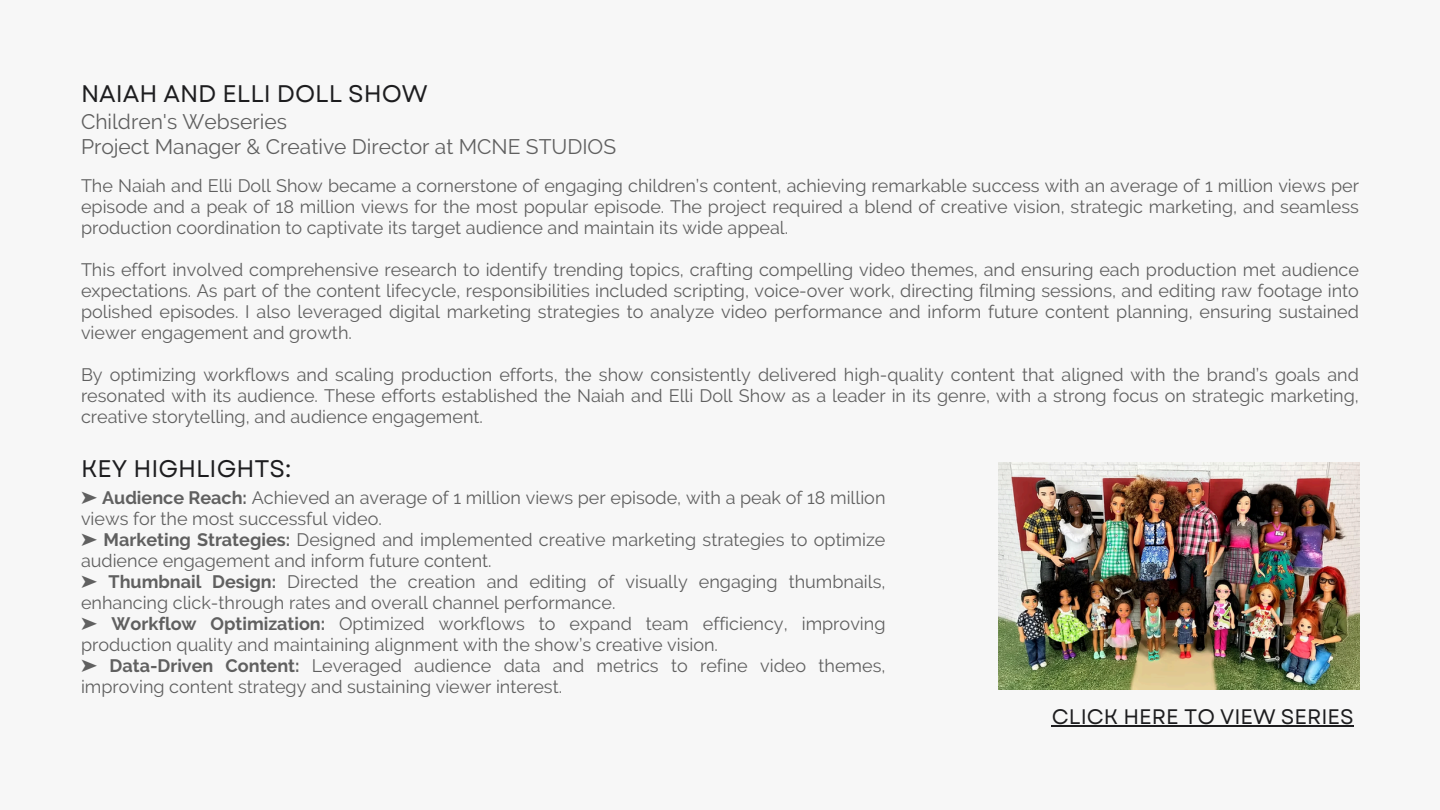
<style>
.page{position:relative;width:1440px;height:810px;background:#f7f7f7}
.page>*{position:absolute;margin:0;border:0;box-sizing:border-box;transform-origin:0 0}
.t1{font:24px "Garet";color:#1d1d1f}
.t2{font:21px "Raleway";color:#606060}
.t3{font:21px "Garet";color:#1d1d1f}
.t4{font:18px/21px "Raleway";color:#606060}
.s1{font-family:"Free Serif"}
.s2{font-weight:700}
</style>
<div class="page">
<img style="left:998px;top:463px;width:361px;height:227px">
<hr style="left:1052px;top:725px;width:302px;height:2px;background:#1d1d1f">
<h1 class="t1" style="left:81px;top:77px;width:348px">NAIAH AND ELLI DOLL SHOW</h1>
<h3 class="t2" style="left:81px;top:135px;width:537px">Project Manager &amp; Creative Director at MCNE STUDIOS</h3>
<p class="t4" style="left:81px;top:175px;width:1279px;text-align:justify">The Naiah and Elli Doll Show became a cornerstone of engaging children’s content, achieving remarkable success with an average of 1 million views per episode and a peak of 18 million views for the most popular episode. The project required a blend of creative vision, strategic marketing, and seamless production coordination to captivate its target audience and maintain its wide appeal.</p>
<p class="t4" style="left:81px;top:259px;width:1279px;text-align:justify">This effort involved comprehensive research to identify trending topics, crafting compelling video themes, and ensuring each production met audience expectations. As part of the content lifecycle, responsibilities included scripting, voice-over work, directing filming sessions, and editing raw footage into polished episodes. I also leveraged digital marketing strategies to analyze video performance and inform future content planning, ensuring sustained viewer engagement and growth.</p>
<p class="t4" style="left:81px;top:364px;width:1279px;text-align:justify">By optimizing workflows and scaling production efforts, the show consistently delivered high-quality content that aligned with the brand’s goals and resonated with its audience. These efforts established the Naiah and Elli Doll Show as a leader in its genre, with a strong focus on strategic marketing, creative storytelling, and audience engagement.</p>
<h3 class="t1" style="left:81px;top:452px;width:212px">KEY HIGHLIGHTS:</h3>
<h1 class="t4" style="left:81px;top:487px;width:806px"><span class="s1">➤</span> <span class="s2">Audience Reach:</span> Achieved an average of 1 million views per episode, with a peak of 18 million views for the most successful video.</h1>
<p class="t4" style="left:81px;top:529px;width:806px"><span class="s1">➤</span> <span class="s2">Marketing Strategies:</span> Designed and implemented creative marketing strategies to optimize audience engagement and inform future content.</p>
<p class="t4" style="left:81px;top:571px;width:806px"><span class="s1">➤</span> <span class="s2">Thumbnail Design:</span> Directed the creation and editing of visually engaging thumbnails, enhancing click-through rates and overall channel performance.</p>
<p class="t4" style="left:81px;top:613px;width:806px"><span class="s1">➤</span> <span class="s2">Workflow Optimization:</span> Optimized workflows to expand team efficiency, improving production quality and maintaining alignment with the show’s creative vision.</p>
<p class="t4" style="left:81px;top:655px;width:806px"><span class="s1">➤</span> <span class="s2">Data-Driven Content:</span> Leveraged audience data and metrics to refine video themes, improving content strategy and sustaining viewer interest.</p>
<p class="t2" style="left:81px;top:109px;width:207px">Children's Webseries</p>
<p class="t3" style="left:1052px;top:701px;width:304px">CLICK HERE TO VIEW SERIES</p>
</div>
